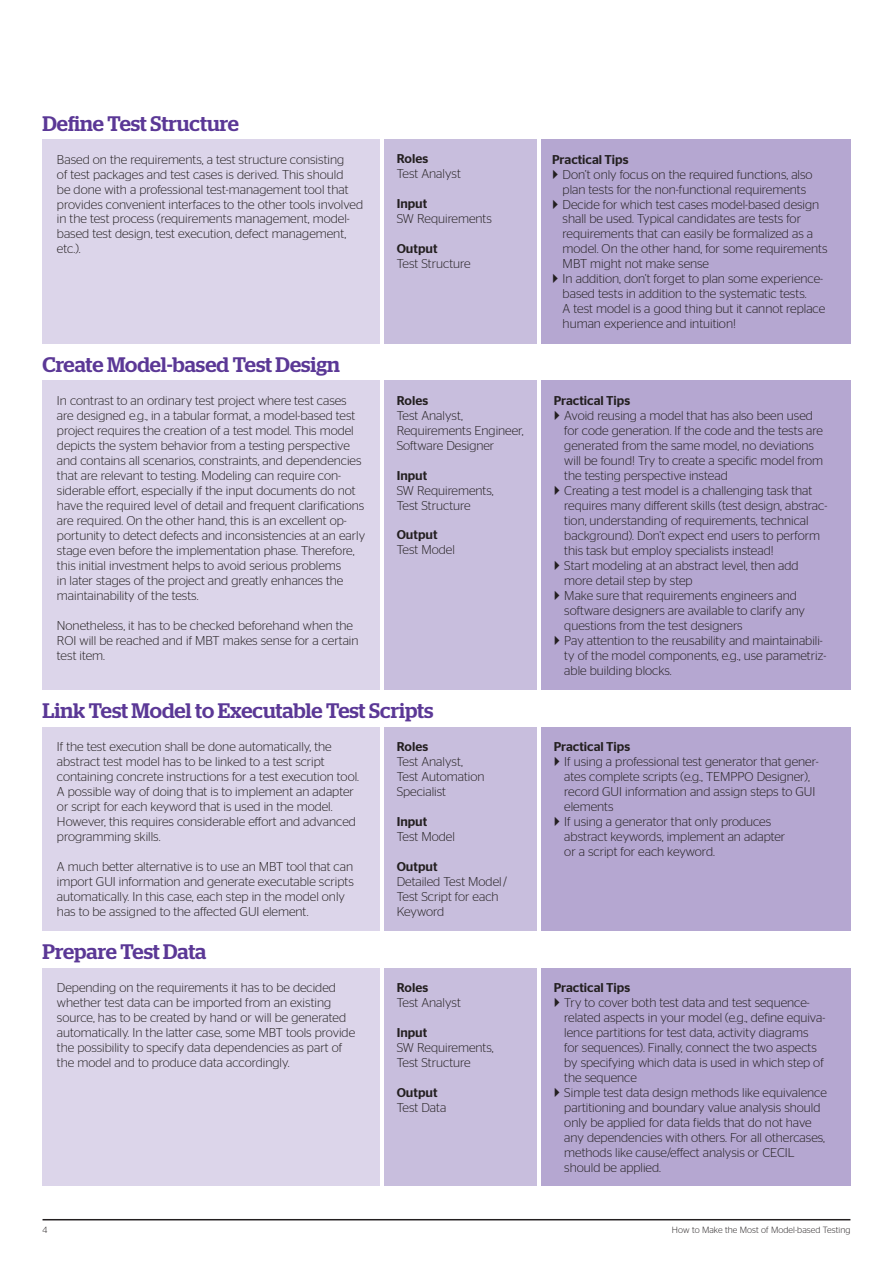
<style>
.page{position:relative;width:893px;height:1263px;background:#fff}
.page>*{position:absolute;margin:0;border:0;box-sizing:border-box;transform-origin:0 0}
.t1{font:500 21px "Stag";color:#5b3896}
.t2{font:300 12.75px/15px "Stag Sans";color:#231f20}
.t3{font:500 12.75px "Stag Sans";color:#231f20}
.t4{font:300 9px "Stag Sans";letter-spacing:.01em;color:#231f20}
</style>
<div class="page">
<hr style="left:43px;top:1219px;width:807px;height:1px;background:#231f20">
<div style="left:384px;top:139px;width:152px;height:205px;background:#c8bedd"></div>
<div style="left:43px;top:139px;width:337px;height:205px;background:#dcd5ea"></div>
<div style="left:541px;top:139px;width:309px;height:205px;background:#b5a7d1"></div>
<div style="left:384px;top:380px;width:152px;height:310px;background:#c8bedd"></div>
<div style="left:541px;top:380px;width:309px;height:310px;background:#b5a7d1"></div>
<div style="left:43px;top:380px;width:337px;height:310px;background:#dcd5ea"></div>
<div style="left:384px;top:727px;width:152px;height:204px;background:#c8bedd"></div>
<div style="left:541px;top:727px;width:309px;height:204px;background:#b5a7d1"></div>
<div style="left:43px;top:727px;width:337px;height:204px;background:#dcd5ea"></div>
<div style="left:384px;top:968px;width:152px;height:217px;background:#c8bedd"></div>
<div style="left:541px;top:968px;width:309px;height:217px;background:#b5a7d1"></div>
<div style="left:43px;top:968px;width:337px;height:217px;background:#dcd5ea"></div>
<h1 class="t1" style="left:43px;top:111px;width:198px">Define Test Structure</h1>
<p class="t2" style="left:57px;top:151px;width:308px">Based on the requirements, a test structure consisting<br>of test packages and test cases is derived. This should<br>be done with a professional test-management tool that provides convenient interfaces to the other tools involved in the test process (requirements management, model&shy;based test design, test execution, defect management, etc.).</p>
<p class="t3" style="left:397px;top:152px;width:33px">Roles</p>
<p class="t2" style="left:397px;top:166px;width:66px">Test Analyst</p>
<p class="t3" style="left:397px;top:197px;width:32px">Input</p>
<p class="t2" style="left:397px;top:211px;width:97px">SW Requirements</p>
<p class="t3" style="left:397px;top:241px;width:42px">Output</p>
<p class="t2" style="left:397px;top:256px;width:75px">Test Structure</p>
<h1 class="t1" style="left:43px;top:352px;width:299px">Create Model-based Test Design</h1>
<p class="t2" style="left:57px;top:393px;width:310px">In contrast to an ordinary test project where test cases are designed e.g., in a tabular format, a model-based test project requires the creation of a test model. This model depicts the system behavior from a testing perspective and contains all scenarios, constraints, and dependencies that are relevant to testing. Modeling can require con&shy;siderable effort, especially if the input documents do not have the required level of detail and frequent clarifications are required. On the other hand, this is an excellent op&shy;portunity to detect defects and inconsistencies at an early stage even before the implementation phase. Therefore, this initial investment helps to avoid serious problems<br>in later stages of the project and greatly enhances the maintainability of the tests.</p>
<p class="t2" style="left:57px;top:618px;width:303px">Nonetheless, it has to be checked beforehand when the<br>ROI will be reached and if MBT makes sense for a certain test item.</p>
<p class="t3" style="left:397px;top:393px;width:33px">Roles</p>
<p class="t2" style="left:397px;top:408px;width:128px">Test Analyst,<br>Requirements Engineer,<br>Software Designer</p>
<p class="t3" style="left:397px;top:468px;width:32px">Input</p>
<p class="t2" style="left:397px;top:482px;width:99px">SW Requirements,<br>Test Structure</p>
<p class="t3" style="left:397px;top:528px;width:42px">Output</p>
<p class="t2" style="left:397px;top:542px;width:60px">Test Model</p>
<h1 class="t1" style="left:43px;top:699px;width:392px">Link Test Model to Executable Test Scripts</h1>
<p class="t2" style="left:57px;top:739px;width:304px">If the test execution shall be done automatically, the abstract test model has to be linked to a test script containing concrete instructions for a test execution tool.<br>A possible way of doing that is to implement an adapter or script for each keyword that is used in the model.<br>However, this requires considerable effort and advanced programming skills.</p>
<p class="t2" style="left:57px;top:859px;width:298px">A much better alternative is to use an MBT tool that can import GUI information and generate executable scripts automatically. In this case, each step in the model only has to be assigned to the affected GUI element.</p>
<p class="t3" style="left:397px;top:739px;width:33px">Roles</p>
<p class="t2" style="left:397px;top:754px;width:89px">Test Analyst,<br>Test Automation<br>Specialist</p>
<p class="t3" style="left:397px;top:814px;width:32px">Input</p>
<p class="t2" style="left:397px;top:829px;width:60px">Test Model</p>
<p class="t3" style="left:397px;top:859px;width:42px">Output</p>
<p class="t2" style="left:397px;top:874px;width:112px">Detailed Test Model/<br>Test Script for each<br>Keyword</p>
<h1 class="t1" style="left:43px;top:939px;width:165px">Prepare Test Data</h1>
<p class="t2" style="left:57px;top:980px;width:300px">Depending on the requirements it has to be decided whether test data can be imported from an existing source, has to be created by hand or will be generated automatically. In the latter case, some MBT tools provide the possibility to specify data dependencies as part of the model and to produce data accordingly.</p>
<p class="t3" style="left:397px;top:980px;width:33px">Roles</p>
<p class="t2" style="left:397px;top:995px;width:66px">Test Analyst</p>
<p class="t3" style="left:397px;top:1025px;width:32px">Input</p>
<p class="t2" style="left:397px;top:1040px;width:99px">SW Requirements,<br>Test Structure</p>
<p class="t3" style="left:397px;top:1085px;width:42px">Output</p>
<p class="t2" style="left:397px;top:1100px;width:51px">Test Data</p>
<p class="t3" style="left:552px;top:152px;width:78px">Practical Tips</p>
<p class="t2" style="left:563px;top:166px;width:266px">Don’t only focus on the required functions, also plan tests for the non-functional requirements Decide for which test cases model-based design shall be used. Typical candidates are tests for requirements that can easily be formalized as a model. On the other hand, for some requirements MBT might not make sense<br>In addition, don’t forget to plan some experience&shy;based tests in addition to the systematic tests.<br>A test model is a good thing but it cannot replace human experience and intuition!</p>
<p class="t3" style="left:554px;top:393px;width:78px">Practical Tips</p>
<p class="t2" style="left:564px;top:407px;width:264px">Avoid reusing a model that has also been used for code generation. If the code and the tests are generated from the same model, no deviations will be found! Try to create a specific model from the testing perspective instead<br>Creating a test model is a challenging task that requires many different skills (test design, abstrac&shy;tion, understanding of requirements, technical background). Don’t expect end users to perform this task but employ specialists instead!<br>Start modeling at an abstract level, then add more detail step by step<br>Make sure that requirements engineers and software designers are available to clarify any questions from the test designers<br>Pay attention to the reusability and maintainabili&shy;ty of the model components, e.g., use parametriz&shy;able building blocks.</p>
<p class="t3" style="left:554px;top:739px;width:78px">Practical Tips</p>
<p class="t2" style="left:564px;top:754px;width:256px">If using a professional test generator that gener&shy;ates complete scripts (e.g., TEMPPO Designer), record GUI information and assign steps to GUI elements<br>If using a generator that only produces<br>abstract keywords, implement an adapter<br>or a script for each keyword.</p>
<p class="t3" style="left:554px;top:980px;width:78px">Practical Tips</p>
<p class="t2" style="left:564px;top:995px;width:264px">Try to cover both test data and test sequence&shy;related aspects in your model (e.g., define equiva&shy;lence partitions for test data, activity diagrams<br>for sequences). Finally, connect the two aspects by specifying which data is used in which step of the sequence<br>Simple test data design methods like equivalence partitioning and boundary value analysis should only be applied for data fields that do not have any dependencies with others. For all othercases, methods like cause/effect analysis or CECIL should be applied.</p>
<p class="t4" style="left:43px;top:1225px;width:6px">4</p>
<p class="t4" style="left:672px;top:1225px;width:180px">How to Make the Most of Model-based Testing</p>
</div>
